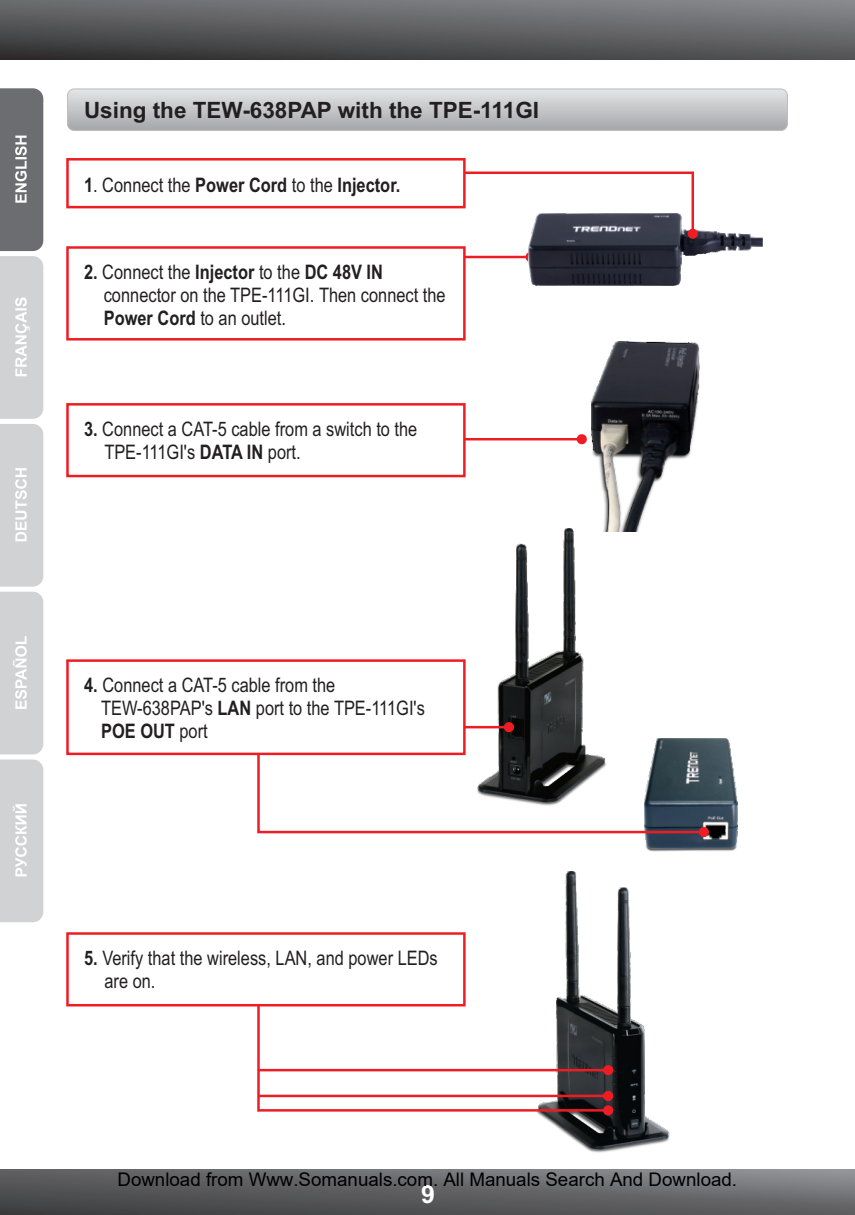
<style>
.page{position:relative;width:855px;height:1215px;background:#fff}
.page>*{position:absolute;margin:0;border:0;box-sizing:border-box;transform-origin:0 0}
.t1{font:700 25px "Arial";color:#fff}
.t2{font:700 22.5px "Arial";color:#231f20}
.t3{font:20px/22.8px "Arial Narrow";color:#231f20}
.t4{font:700 20px "Arial Narrow";color:#231f20}
.t5{font:18.75px "Arial";color:#000}
.s1{font-weight:400}
.s2{font-weight:700}
</style>
<div class="page">
<svg style="left:0;top:0;width:855px;height:59px"></svg>
<svg style="left:0;top:1170px;width:855px;height:45px"></svg>
<svg style="left:0;top:88px;width:43px;height:666px"></svg>
<svg style="left:0;top:760px;width:43px;height:162px"></svg>
<div style="left:68px;top:89px;width:720px;height:42px;background:linear-gradient(to bottom,#e4e5e7,#a6a7ab);border-radius:7px"></div>
<div style="left:67px;top:89px;width:721px;height:42px;border:1px solid #bcbdc0;border-radius:7px"></div>
<svg style="left:66px;top:246px;width:462px;height:95px"></svg>
<img style="left:514px;top:528px;width:93px;height:206px">
<img style="left:528px;top:230px;width:234px;height:56px">
<svg style="left:66px;top:158px;width:632px;height:81px"></svg>
<img style="left:645px;top:738px;width:92px;height:114px">
<img style="left:591px;top:342px;width:108px;height:189px">
<svg style="left:66px;top:403px;width:521px;height:75px"></svg>
<svg style="left:257px;top:734px;width:452px;height:103px"></svg>
<svg style="left:66px;top:659px;width:448px;height:97px"></svg>
<img style="left:540px;top:871px;width:130px;height:282px">
<svg style="left:257px;top:991px;width:356px;height:124px"></svg>
<svg style="left:259px;top:1091px;width:354px;height:10px"></svg>
<svg style="left:259px;top:1065px;width:354px;height:10px"></svg>
<svg style="left:66px;top:932px;width:401px;height:76px"></svg>
<p class="t2" style="left:84px;top:102px;width:457px">Using the TEW-638PAP with the TPE-111GI</p>
<p class="t4" style="left:84px;top:177px;width:318px">1<span class="s1">. Connect the</span> Power Cord <span class="s1">to the</span> Injector.</p>
<p class="t3" style="left:104px;top:263px;width:343px;text-indent:-20px"><span class="s2">2.</span> Connect the <span class="s2">Injector</span> to the <span class="s2">DC 48V IN </span>connector on the TPE-111GI. Then connect the<br><span class="s2">Power Cord</span> to an outlet.</p>
<p class="t3" style="left:104px;top:419px;width:315px;text-indent:-20px"><span class="s2">3.</span> Connect a CAT-5 cable from a switch to the<br>TPE-111GI's <span class="s2">DATA IN</span> port.</p>
<p class="t3" style="left:101px;top:676px;width:325px;text-indent:-17px"><span class="s2">4.</span> Connect a CAT-5 cable from the<br>TEW-638PAP's <span class="s2">LAN</span> port to the TPE-111GI's<br><span class="s2">POE OUT</span> port</p>
<p class="t3" style="left:104px;top:949px;width:335px;text-indent:-20px"><span class="s2">5.</span> Verify that the wireless, LAN, and power LEDs are on.</p>
<p class="t5" style="left:117px;top:1169px;width:621px">Download from Www.Somanuals.com. All Manuals Search And Download.</p>
<p class="t1" style="left:421px;top:1185px;width:15px">9</p>
</div>
